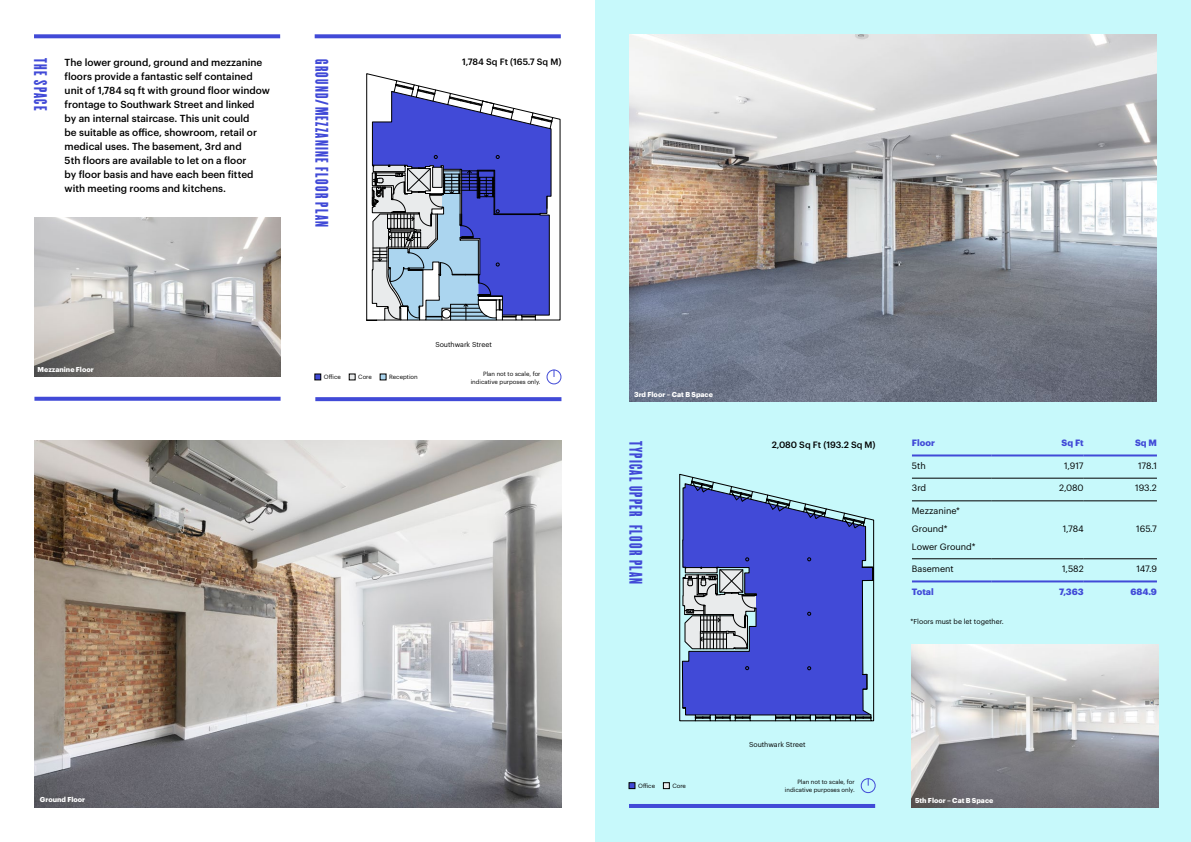
<style>
.page{position:relative;width:1191px;height:842px;background:#fff}
.page>*{position:absolute;margin:0;border:0;box-sizing:border-box;transform-origin:0 0}
.t1{font:16px "Champion HTF Featherweight";letter-spacing:.08em;color:#414ad7}
.t2{font:500 10px/14px "Graphik";color:#000}
.t3{font:9px/18.2px "Graphik";color:#000}
.t4{font:500 9px "Graphik";color:#000}
.t5{font:700 9px "Graphik";color:#414ad7}
.t6{font:700 7px "Graphik";color:#fff}
.t7{font:7px "Graphik";color:#000}
.t8{font:6px/8px "Graphik";color:#000;text-align:right}
</style>
<div class="page">
<div style="left:595px;top:0;width:596px;height:842px;background:#c7f9fb"></div>
<svg style="left:34px;top:34px;width:246px;height:4px"></svg>
<svg style="left:34px;top:397px;width:246px;height:4px"></svg>
<svg style="left:315px;top:397px;width:246px;height:4px"></svg>
<svg style="left:315px;top:34px;width:246px;height:4px"></svg>
<img style="left:629px;top:34px;width:528px;height:367px">
<hr style="left:912px;top:454px;width:79px;height:2px;background:#414ad7">
<hr style="left:991px;top:454px;width:92px;height:2px;background:#414ad7">
<hr style="left:1083px;top:454px;width:74px;height:2px;background:#414ad7">
<hr style="left:912px;top:580px;width:79px;height:2px;background:#414ad7">
<hr style="left:991px;top:580px;width:92px;height:2px;background:#414ad7">
<hr style="left:1083px;top:580px;width:74px;height:2px;background:#414ad7">
<hr style="left:912px;top:478px;width:79px;height:1px;background:#000">
<hr style="left:991px;top:478px;width:92px;height:1px;background:#000">
<hr style="left:1083px;top:478px;width:74px;height:1px;background:#000">
<hr style="left:912px;top:501px;width:79px;height:1px;background:#000">
<hr style="left:991px;top:501px;width:92px;height:1px;background:#000">
<hr style="left:1083px;top:501px;width:74px;height:1px;background:#000">
<hr style="left:912px;top:558px;width:79px;height:1px;background:#000">
<hr style="left:991px;top:558px;width:92px;height:1px;background:#000">
<hr style="left:1083px;top:558px;width:74px;height:1px;background:#000">
<img style="left:912px;top:645px;width:246px;height:163px">
<img style="left:34px;top:218px;width:247px;height:158px">
<img style="left:35px;top:441px;width:526px;height:367px">
<svg style="left:366px;top:73px;width:195px;height:248px"></svg>
<div style="left:629px;top:782px;width:6px;height:7px;border:1px solid #000"></div>
<div style="left:663px;top:782px;width:6px;height:7px;border:1px solid #000"></div>
<svg style="left:860px;top:778px;width:16px;height:16px"></svg>
<svg style="left:315px;top:374px;width:6px;height:6px"></svg>
<svg style="left:349px;top:374px;width:6px;height:6px"></svg>
<svg style="left:546px;top:369px;width:16px;height:16px"></svg>
<hr style="left:629px;top:804px;width:246px;height:4px;background:#414ad7">
<svg style="left:679px;top:473px;width:195px;height:249px"></svg>
<svg style="left:380px;top:374px;width:6px;height:6px"></svg>
<h1 class="t1" style="left:50px;top:58px;width:54px;rotate:90deg">THE SPACE</h1>
<h1 class="t1" style="left:331px;top:59px;width:169px;rotate:90deg">GROUND/MEZZANINE FLOOR PLAN</h1>
<p class="t2" style="left:65px;top:55px;width:207px">The lower ground, ground and mezzanine floors provide a fantastic self contained unit of 1,784 sq ft with ground floor window frontage to Southwark Street and linked<br>by an internal staircase. This unit could<br>be suitable as office, showroom, retail or medical uses. The basement, 3rd and<br>5th floors are available to let on a floor<br>by floor basis and have each been fitted with meeting rooms and kitchens.</p>
<p class="t4" style="left:462px;top:55px;width:101px">1,784 Sq Ft (165.7 Sq M)</p>
<p class="t6" style="left:38px;top:364px;width:58px">Mezzanine Floor</p>
<p class="t6" style="left:40px;top:794px;width:47px">Ground Floor</p>
<p class="t7" style="left:435px;top:339px;width:58px">Southwark Street</p>
<p class="t8" style="left:324px;top:372px;width:18px">Office</p>
<p class="t8" style="left:358px;top:372px;width:15px">Core</p>
<p class="t8" style="left:471px;top:369px;width:71px">Plan not to scale, for indicative purposes only.</p>
<p class="t8" style="left:389px;top:372px;width:30px">Reception</p>
<p class="t6" style="left:634px;top:389px;width:80px">3rd Floor – Cat B Space</p>
<h1 class="t1" style="left:645px;top:441px;width:145px;rotate:90deg">TYPICAL UPPER FLOOR PLAN</h1>
<p class="t5" style="left:912px;top:436px;width:24px">Floor</p>
<p class="t5" style="left:1061px;top:436px;width:24px">Sq Ft</p>
<p class="t5" style="left:1135px;top:436px;width:23px">Sq M</p>
<p class="t4" style="left:771px;top:438px;width:105px">2,080 Sq Ft (193.2 Sq M)</p>
<p class="t3" style="left:912px;top:455px;width:15px">5th</p>
<p class="t3" style="left:1064px;top:455px;width:21px">1,917</p>
<p class="t3" style="left:1138px;top:455px;width:20px">178.1</p>
<p class="t3" style="left:912px;top:478px;width:16px">3rd</p>
<p class="t3" style="left:1059px;top:478px;width:26px">2,080</p>
<p class="t3" style="left:1135px;top:478px;width:23px">193.2</p>
<p class="t3" style="left:912px;top:501px;width:50px">Mezzanine*<br>Ground*</p>
<p class="t3" style="left:1062px;top:519px;width:22px">1,784</p>
<p class="t3" style="left:1136px;top:519px;width:22px">165.7</p>
<p class="t3" style="left:912px;top:537px;width:65px">Lower Ground*</p>
<p class="t3" style="left:912px;top:559px;width:43px">Basement</p>
<p class="t3" style="left:1062px;top:559px;width:23px">1,582</p>
<p class="t3" style="left:1136px;top:559px;width:22px">147.9</p>
<p class="t5" style="left:912px;top:584px;width:23px">Total</p>
<p class="t5" style="left:1059px;top:584px;width:26px">7,363</p>
<p class="t5" style="left:1130px;top:584px;width:28px">684.9</p>
<p class="t7" style="left:910px;top:617px;width:95px">*Floors must be let together.</p>
<p class="t7" style="left:749px;top:739px;width:58px">Southwark Street</p>
<p class="t8" style="left:638px;top:781px;width:18px">Office</p>
<p class="t8" style="left:672px;top:781px;width:15px">Core</p>
<p class="t8" style="left:785px;top:778px;width:71px">Plan not to scale, for indicative purposes only.</p>
<p class="t6" style="left:915px;top:795px;width:80px">5th Floor – Cat B Space</p>
</div>
